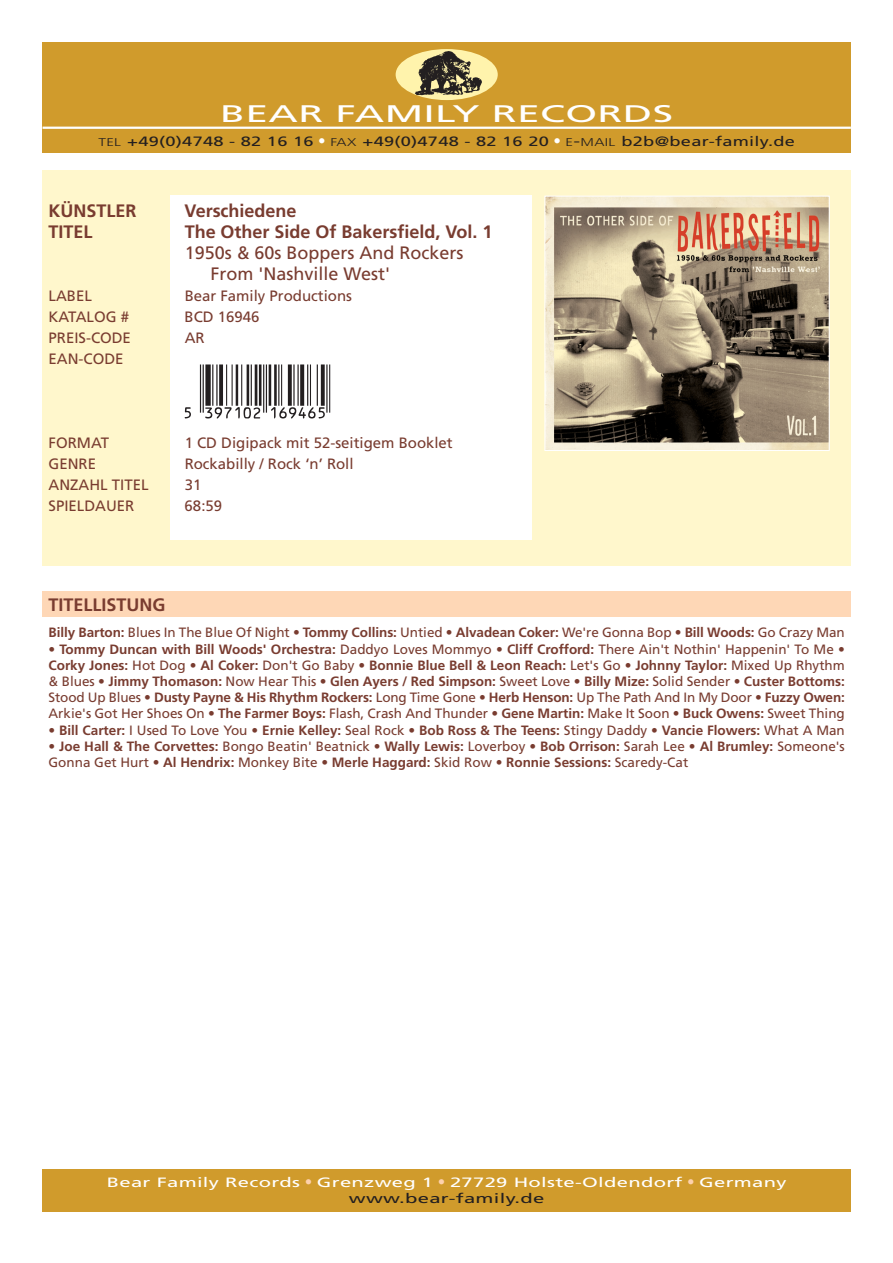
<style>
.page{position:relative;width:893px;height:1263px;background:#fff}
.page>*{position:absolute;margin:0;border:0;box-sizing:border-box;transform-origin:0 0}
.t1{font:108px "UPC Half Narrow";color:#231f20}
.t2{font:24px "Frutiger";letter-spacing:.01em;color:#fff;scale:1.7 1}
.t3{font:700 18px "Frutiger";color:#793c30}
.t4{font:18px/21px "Frutiger";color:#793c30}
.t5{font:15px "Frutiger";color:#793c30}
.t6{font:700 13.5px/16.2px "Frutiger";color:#793c30;text-align:justify}
.t7{font:13.5px/16.2px "Frutiger";letter-spacing:-.005em;color:#793c30}
.t8{font:13.5px/16.5px "Frutiger";letter-spacing:.015em;color:#fff;text-align:center;scale:1.5 1}
.t9{font:13.5px "Frutiger";letter-spacing:.015em;color:#231f20;scale:1.35 1}
.s1{font-weight:300;font-size:11.25px}
.s2{font-weight:300;font-size:15px;color:#fff}
.s3{font-weight:300;font-size:15px}
.s4{font-weight:700}
.s5{font-weight:400}
.s6{font-weight:300;font-size:15px;color:#fdd1ad}
.s7{color:#231f20}
</style>
<div class="page">
<div style="left:43px;top:591px;width:807px;height:26px;background:#fed7b6"></div>
<div style="left:43px;top:43px;width:807px;height:110px;background:#d09b2c"></div>
<div style="left:43px;top:1169px;width:807px;height:43px;background:#d09b2c"></div>
<div style="left:395px;top:49px;width:102px;height:51px;background:#fff3ac;border-radius:50%"></div>
<img style="left:413px;top:49px;width:69px;height:49px">
<hr style="left:43px;top:127px;width:807px;height:2px;background:#fff">
<div style="left:43px;top:170px;width:807px;height:396px;background:#fff7cc"></div>
<div style="left:170px;top:196px;width:361px;height:344px;background:#fff"></div>
<img style="left:546px;top:198px;width:281px;height:251px">
<div style="left:544px;top:196px;width:285px;height:255px;border:1px solid #fff"></div>
<h2 class="t2" style="left:220px;top:103px;width:268px">BEAR FAMILY RECORDS</h2>
<p class="t9" style="left:98px;top:135px;width:517px"><span class="s1">TEL</span> +49(0)4748 - 82 16 16 <span class="s2">•</span> <span class="s1">FAX</span> +49(0)4748 - 82 16 20 <span class="s2">•</span> <span class="s1">E</span><span class="s3">-</span><span class="s1">MAIL</span> b2b@bear-family.de</p>
<h3 class="t3" style="left:49px;top:204px;width:89px">KÜNSTLER</h3>
<h3 class="t3" style="left:185px;top:204px;width:113px">Verschiedene</h3>
<h3 class="t3" style="left:49px;top:225px;width:45px">TITEL</h3>
<h3 class="t3" style="left:185px;top:225px;width:309px">The Other Side Of Bakersfield, Vol. 1</h3>
<h3 class="t4" style="left:211px;top:244px;width:254px;text-indent:-26px">1950s &amp; 60s Boppers And Rockers<br>From 'Nashville West'</h3>
<p class="t5" style="left:49px;top:290px;width:45px">LABEL</p>
<p class="t5" style="left:185px;top:290px;width:169px">Bear Family Productions</p>
<p class="t5" style="left:49px;top:311px;width:82px">KATALOG #</p>
<p class="t5" style="left:185px;top:311px;width:76px">BCD 16946</p>
<p class="t5" style="left:49px;top:332px;width:84px">PREIS-CODE</p>
<p class="t5" style="left:185px;top:332px;width:21px">AR</p>
<p class="t5" style="left:49px;top:353px;width:76px">EAN-CODE</p>
<h1 class="t1" style="left:185px;top:318px;width:157px">ÇxDTRBAMy169465z</h1>
<p class="t5" style="left:49px;top:437px;width:62px">FORMAT</p>
<p class="t5" style="left:185px;top:437px;width:270px">1 CD Digipack mit 52-seitigem Booklet</p>
<p class="t5" style="left:49px;top:458px;width:49px">GENRE</p>
<p class="t5" style="left:185px;top:458px;width:170px">Rockabilly / Rock ‘n’ Roll</p>
<p class="t5" style="left:49px;top:479px;width:101px">ANZAHL TITEL</p>
<p class="t5" style="left:185px;top:479px;width:18px">31</p>
<p class="t5" style="left:49px;top:500px;width:87px">SPIELDAUER</p>
<p class="t5" style="left:185px;top:500px;width:39px">68:59</p>
<h3 class="t3" style="left:49px;top:597px;width:118px">TITELLISTUNG</h3>
<p class="t7" style="left:49px;top:625px;width:797px"><span class="s4">Billy Barton:</span> Blues In The Blue Of Night • <span class="s4">Tommy Collins:</span> Untied • <span class="s4">Alvadean Coker:</span> We're Gonna Bop • <span class="s4">Bill Woods:</span> Go Crazy Man</p>
<p class="t6" style="left:49px;top:641px;width:797px"><span class="s5">•</span> Tommy Duncan with Bill Woods' Orchestra: <span class="s5">Daddyo Loves Mommyo •</span> Cliff Crofford: <span class="s5">There Ain't Nothin' Happenin' To Me • </span>Corky Jones: <span class="s5">Hot Dog •</span> Al Coker: <span class="s5">Don't Go Baby •</span> Bonnie Blue Bell &amp; Leon Reach: <span class="s5">Let's Go •</span> Johnny Taylor: <span class="s5">Mixed Up Rhythm &amp; Blues •</span> Jimmy Thomason: <span class="s5">Now Hear This •</span> Glen Ayers / Red Simpson: <span class="s5">Sweet Love •</span> Billy Mize: <span class="s5">Solid Sender •</span> Custer Bottoms:<br><span class="s5">Stood Up Blues •</span> Dusty Payne &amp; His Rhythm Rockers: <span class="s5">Long Time Gone •</span> Herb Henson: <span class="s5">Up The Path And In My Door •</span> Fuzzy Owen:<br><span class="s5">Arkie's Got Her Shoes On •</span> The Farmer Boys: <span class="s5">Flash, Crash And Thunder •</span> Gene Martin: <span class="s5">Make It Soon •</span> Buck Owens: <span class="s5">Sweet Thing</span></p>
<p class="t6" style="left:49px;top:722px;width:797px"><span class="s5">•</span> Bill Carter: <span class="s5">I Used To Love You •</span> Ernie Kelley: <span class="s5">Seal Rock •</span> Bob Ross &amp; The Teens: <span class="s5">Stingy Daddy •</span> Vancie Flowers: <span class="s5">What A Man</span></p>
<p class="t7" style="left:49px;top:739px;width:797px">• <span class="s4">Joe Hall &amp; The Corvettes:</span> Bongo Beatin' Beatnick • <span class="s4">Wally Lewis:</span> Loverboy • <span class="s4">Bob Orrison:</span> Sarah Lee • <span class="s4">Al Brumley:</span> Someone's<br>Gonna Get Hurt • <span class="s4">Al Hendrix:</span> Monkey Bite • <span class="s4">Merle Haggard:</span> Skid Row • <span class="s4">Ronnie Sessions:</span> Scaredy-Cat</p>
<p class="t8" style="left:107px;top:1174px;width:454px">Bear Family Records <span class="s6">•</span> Grenzweg 1 <span class="s6">•</span> 27729 Holste-Oldendorf <span class="s6">•</span> Germany <span class="s7">www.bear-family.de</span></p>
</div>
